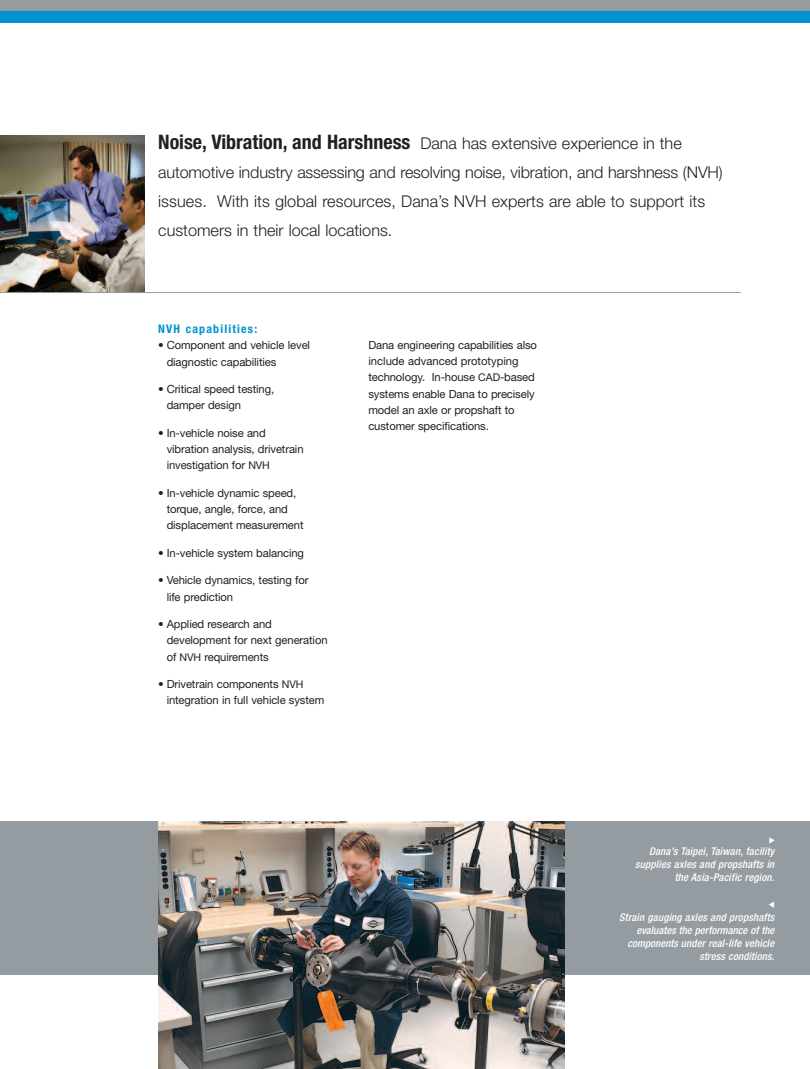
<style>
.page{position:relative;width:810px;height:1069px;background:#fff}
.page>*{position:absolute;margin:0;border:0;box-sizing:border-box;transform-origin:0 0}
.t1{font:300 16.25px/28.8px "Helvetica Neue";color:#231f20}
.t2{font:700 condensed 11.88px "Helvetica Neue";letter-spacing:.1em;color:#0093d0}
.t3{font:11.25px/16.2px "Helvetica Neue";letter-spacing:-.01em;color:#231f20}
.t4{font:italic 500 condensed 10.62px/13.1px "Helvetica Neue";letter-spacing:.02em;color:#fff;text-align:right}
.s1{font-weight:700;font-stretch:condensed;font-size:20px}
.s2{font-size:10.62px}
</style>
<div class="page">
<div style="left:0;top:821px;width:810px;height:153px;background:#959ca1"></div>
<img style="left:0;top:135px;width:144px;height:157px">
<img style="left:158px;top:821px;width:406px;height:248px">
<div style="left:0;top:0;width:810px;height:22px;background:#959ca1"></div>
<div style="left:0;top:11px;width:810px;height:11px;background:#0093d0"></div>
<hr style="left:0;top:292px;width:741px;height:1px;background:#959ca1">
<p class="t1" style="left:158px;top:131px;width:566px"><span class="s1">Noise, Vibration, and Harshness</span> Dana has extensive experience in the automotive industry assessing and resolving noise, vibration, and harshness (NVH) issues. With its global resources, Dana’s NVH experts are able to support its customers in their local locations.</p>
<p class="t2" style="left:158px;top:325px;width:101px">NVH capabilities:</p>
<p class="t3" style="left:167px;top:338px;width:145px;text-indent:-8px">• Component and vehicle level diagnostic capabilities</p>
<p class="t3" style="left:167px;top:382px;width:109px;text-indent:-8px">• Critical speed testing, damper design</p>
<p class="t3" style="left:167px;top:426px;width:138px;text-indent:-8px">• In-vehicle noise and vibration analysis, drivetrain investigation for <span class="s2">NVH</span></p>
<p class="t3" style="left:167px;top:486px;width:138px;text-indent:-8px">• In-vehicle dynamic speed, torque, angle, force, and displacement measurement</p>
<p class="t3" style="left:158px;top:546px;width:147px">• In-vehicle system balancing</p>
<p class="t3" style="left:167px;top:573px;width:143px;text-indent:-8px">• Vehicle dynamics, testing for life prediction</p>
<p class="t3" style="left:167px;top:617px;width:162px;text-indent:-8px">• Applied research and development for next generation of <span class="s2">NVH</span> requirements</p>
<p class="t3" style="left:167px;top:677px;width:159px;text-indent:-8px">• Drivetrain components <span class="s2">NVH </span>integration in full vehicle system</p>
<p class="t3" style="left:368px;top:338px;width:170px">Dana engineering capabilities also include advanced prototyping technology. In-house <span class="s2">CAD</span>-based systems enable Dana to precisely model an axle or propshaft to customer specifications.</p>
<p class="t4" style="left:635px;top:846px;width:141px">Dana’s Taipei, Taiwan, facility supplies axles and propshafts in the Asia-Pacific region.</p>
<p class="t4" style="left:619px;top:911px;width:157px">Strain gauging axles and propshafts evaluates the performance of the components under real-life vehicle stress conditions.</p>
</div>
